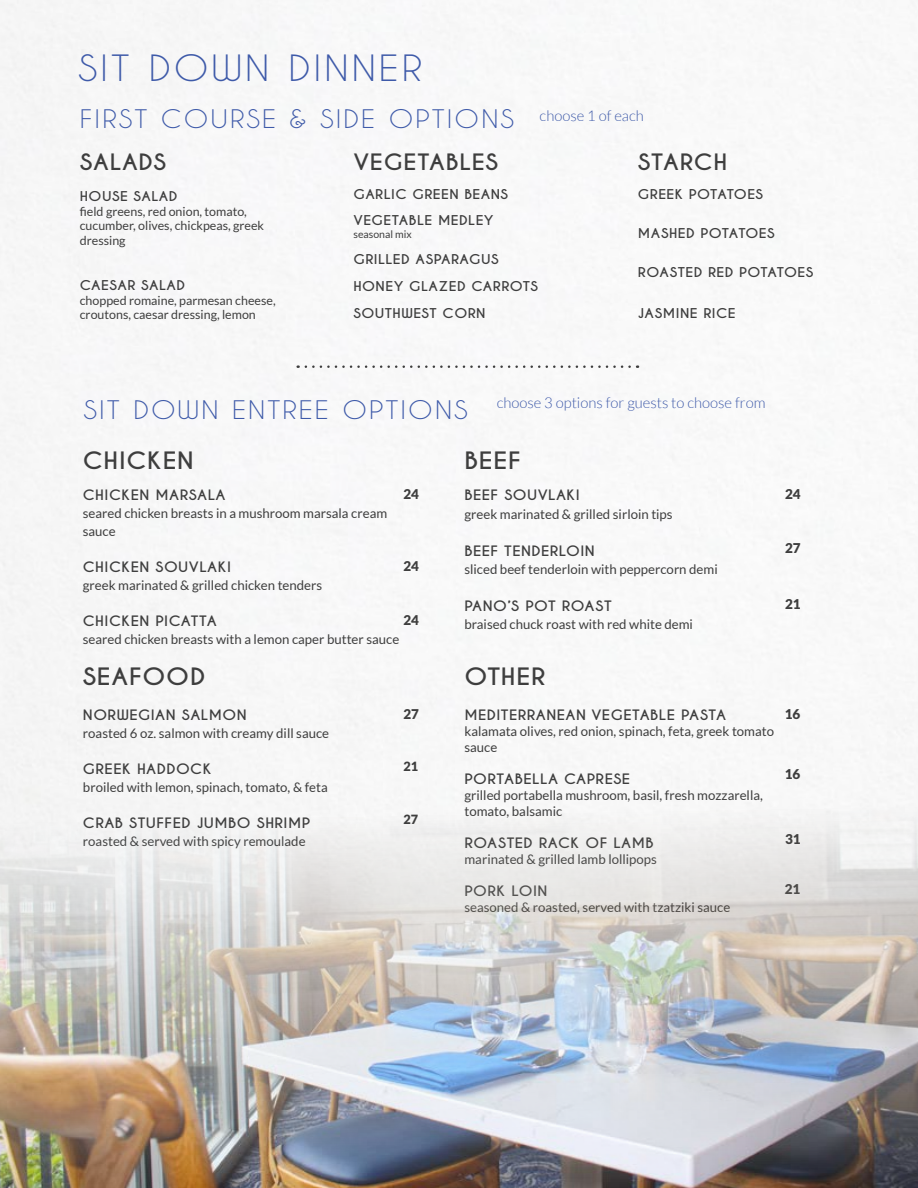
<style>
.page{position:relative;width:918px;height:1188px;background:#fff}
.page>*{position:absolute;margin:0;border:0;box-sizing:border-box;transform-origin:0 0}
.t1{font:34.05px "Caviar Dreams";letter-spacing:.08em;color:#3e5aa9;scale:1.11 1}
.t2{font:24px "Caviar Dreams";letter-spacing:.08em;color:#3e5aa9;scale:1.11 1}
.t3{font:700 22.5px "Caviar Dreams";letter-spacing:.03em;color:#3e3e3e;scale:1.11 1}
.t4{font:700 21.15px "Caviar Dreams";letter-spacing:.03em;color:#3e3e3e;scale:1.11 1}
.t5{font:300 14.85px "Lato";color:#3e5aa9}
.t6{font:700 13.5px "Caviar Dreams";letter-spacing:.03em;color:#3e3e3e;scale:1.11 1}
.t7{font:900 13.5px "Lato";color:#3e3e3e}
.t8{font:900 13.35px "Lato";color:#3e3e3e}
.t9{font:13.2px/15.9px "Lato";color:#3e3e3e}
.t10{font:700 12.75px/26.1px "Caviar Dreams";letter-spacing:.03em;color:#3e3e3e;scale:1.11 1}
.t11{font:900 12.75px "Lato";color:#3e3e3e}
.t12{font:12.45px/14.9px "Lato";color:#3e3e3e}
.t13{font:10.5px "Lato";color:#3e3e3e}
</style>
<div class="page">
<img style="left:0;top:0;width:917px;height:579px">
<svg style="left:298px;top:365px;width:332px;height:3px"></svg>
<img style="left:0;top:579px;width:918px;height:609px">
<h1 class="t1" style="left:78px;top:47px;width:311px">SIT DOWN DINNER</h1>
<h2 class="t2" style="left:80px;top:104px;width:393px">FIRST COURSE &amp; SIDE OPTIONS</h2>
<p class="t5" style="left:540px;top:107px;width:106px">choose 1 of each</p>
<h3 class="t4" style="left:80px;top:149px;width:79px">SALADS</h3>
<p class="t10" style="left:80px;top:183px;width:89px">HOUSE SALAD</p>
<p class="t12" style="left:80px;top:204px;width:186px">field greens, red onion, tomato, cucumber, olives, chickpeas, greek dressing</p>
<p class="t10" style="left:80px;top:272px;width:96px">CAESAR SALAD</p>
<p class="t12" style="left:80px;top:293px;width:197px">chopped romaine, parmesan cheese, croutons, caesar dressing, lemon</p>
<h3 class="t4" style="left:353px;top:149px;width:132px">VEGETABLES</h3>
<h3 class="t4" style="left:638px;top:149px;width:82px">STARCH</h3>
<p class="t10" style="left:353px;top:182px;width:141px">GARLIC GREEN BEANS<br>VEGETABLE MEDLEY</p>
<p class="t13" style="left:353px;top:229px;width:60px">seasonal mix</p>
<p class="t10" style="left:353px;top:247px;width:168px">GRILLED ASPARAGUS<br>HONEY GLAZED CARROTS</p>
<p class="t10" style="left:353px;top:301px;width:121px">SOUTHWEST CORN</p>
<p class="t10" style="left:638px;top:182px;width:114px">GREEK POTATOES</p>
<p class="t10" style="left:638px;top:221px;width:125px">MASHED POTATOES</p>
<p class="t10" style="left:638px;top:260px;width:160px">ROASTED RED POTATOES</p>
<p class="t10" style="left:638px;top:300px;width:90px">JASMINE RICE</p>
<h2 class="t2" style="left:84px;top:395px;width:348px">SIT DOWN ENTREE OPTIONS</h2>
<p class="t5" style="left:497px;top:394px;width:270px">choose 3 options for guests to choose from</p>
<h3 class="t3" style="left:83px;top:447px;width:102px">CHICKEN</h3>
<p class="t8" style="left:403px;top:486px;width:17px">24</p>
<p class="t6" style="left:83px;top:487px;width:130px">CHICKEN MARSALA</p>
<p class="t9" style="left:83px;top:505px;width:306px;line-height:18px">seared chicken breasts in a mushroom marsala cream sauce</p>
<p class="t6" style="left:83px;top:559px;width:135px">CHICKEN SOUVLAKI</p>
<p class="t9" style="left:83px;top:578px;width:241px">greek marinated &amp; grilled chicken tenders</p>
<p class="t6" style="left:83px;top:613px;width:122px">CHICKEN PICATTA</p>
<p class="t9" style="left:83px;top:632px;width:318px">seared chicken breasts with a lemon caper butter sauce</p>
<p class="t8" style="left:403px;top:558px;width:17px">24</p>
<p class="t8" style="left:403px;top:612px;width:17px">24</p>
<h3 class="t3" style="left:464px;top:447px;width:52px">BEEF</h3>
<p class="t6" style="left:464px;top:487px;width:106px">BEEF SOUVLAKI</p>
<p class="t9" style="left:464px;top:506px;width:210px">greek marinated &amp; grilled sirloin tips</p>
<p class="t6" style="left:464px;top:542px;width:119px">BEEF TENDERLOIN</p>
<p class="t9" style="left:464px;top:561px;width:255px">sliced beef tenderloin with peppercorn demi</p>
<p class="t6" style="left:464px;top:597px;width:134px">PANO’S POT ROAST</p>
<p class="t9" style="left:464px;top:616px;width:230px">braised chuck roast with red white demi</p>
<h3 class="t3" style="left:83px;top:663px;width:112px">SEAFOOD</h3>
<h3 class="t3" style="left:464px;top:663px;width:74px">OTHER</h3>
<p class="t6" style="left:83px;top:707px;width:149px">NORWEGIAN SALMON</p>
<p class="t9" style="left:83px;top:725px;width:248px">roasted 6 oz. salmon with creamy dill sauce</p>
<p class="t6" style="left:83px;top:761px;width:117px">GREEK HADDOCK</p>
<p class="t9" style="left:83px;top:779px;width:246px">broiled with lemon, spinach, tomato, &amp; feta</p>
<p class="t6" style="left:83px;top:815px;width:206px">CRAB STUFFED JUMBO SHRIMP</p>
<p class="t9" style="left:83px;top:833px;width:224px">roasted &amp; served with spicy remoulade</p>
<p class="t8" style="left:403px;top:706px;width:17px">27</p>
<p class="t11" style="left:403px;top:759px;width:16px">21</p>
<p class="t11" style="left:403px;top:812px;width:16px">27</p>
<p class="t6" style="left:464px;top:707px;width:237px">MEDITERRANEAN VEGETABLE PASTA</p>
<p class="t9" style="left:464px;top:723px;width:311px">kalamata olives, red onion, spinach, feta, greek tomato sauce</p>
<p class="t6" style="left:464px;top:771px;width:151px">PORTABELLA CAPRESE</p>
<p class="t9" style="left:464px;top:787px;width:300px">grilled portabella mushroom, basil, fresh mozzarella, tomato, balsamic</p>
<p class="t6" style="left:464px;top:834px;width:172px">ROASTED RACK OF LAMB</p>
<p class="t9" style="left:464px;top:851px;width:194px">marinated &amp; grilled lamb lollipops</p>
<p class="t6" style="left:464px;top:882px;width:76px">PORK LOIN</p>
<p class="t9" style="left:464px;top:899px;width:267px">seasoned &amp; roasted, served with tzatziki sauce</p>
<p class="t7" style="left:785px;top:486px;width:17px">24</p>
<p class="t7" style="left:785px;top:540px;width:17px">27</p>
<p class="t7" style="left:785px;top:596px;width:17px">21</p>
<p class="t7" style="left:785px;top:706px;width:17px">16</p>
<p class="t7" style="left:785px;top:767px;width:17px">16</p>
<p class="t7" style="left:785px;top:831px;width:17px">31</p>
<p class="t7" style="left:785px;top:881px;width:17px">21</p>
</div>
